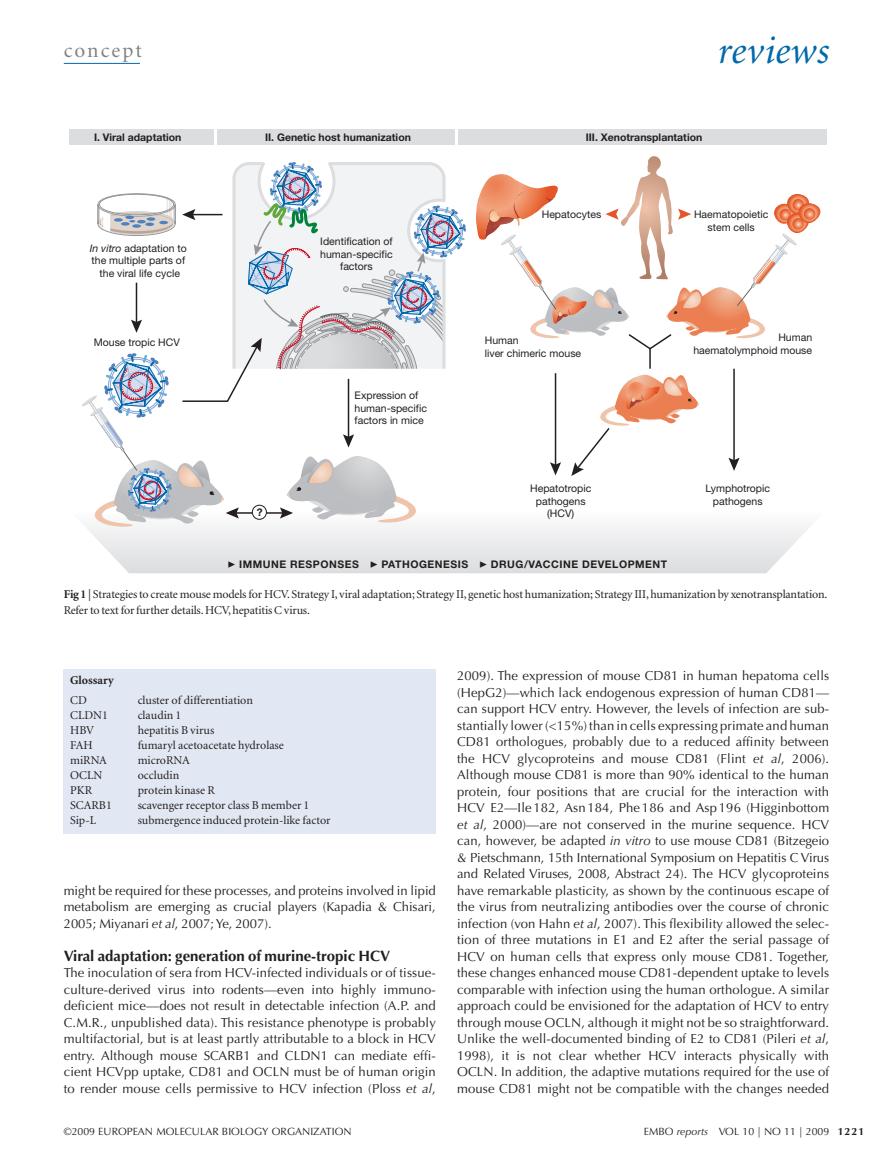
<style>
.page{position:relative;width:893px;height:1174px;background:#fff}
.page>*{position:absolute;margin:0;border:0;box-sizing:border-box;transform-origin:0 0}
.t1{font:italic 39px "Minion";letter-spacing:.01em;color:#0069ab}
.t2{font:21px "Minion";letter-spacing:.1em;color:#808285}
.Crosshead{font:700 15px "Optima";color:#231f20}
.Body{font:13.05px/16.5px "Optima";letter-spacing:.01em;color:#231f20;text-align:justify}
.Box_body{font:12px "Minion";color:#231f20}
.Figure_caption{font:12px/16.5px "Minion";letter-spacing:-.015em;color:#231f20}
.Box_head{font:700 12px "Minion";color:#231f20}
.t3{font:10.5px/12.6px "Helvetica Neue";color:#231f20;text-align:center}
.t4{font:10.5px "Optima";color:#231f20}
.t5{font:700 10.5px "Helvetica Neue";color:#231f20}
.t6{font:700 10.5px "Helvetica Neue";letter-spacing:.05em;color:#231f20}
.t7{font:700 10.5px "Optima";color:#231f20}
.s1{font-style:italic}
.s2{font-family:"Minion Pro";font-size:13.5px}
.s3{font-weight:700}
</style>
<div class="page">
<hr style="left:64px;top:63px;width:76px;height:1px;background:#0069ab">
<svg style="left:87px;top:525px;width:724px;height:48px"></svg>
<div style="left:69px;top:130px;width:144px;height:15px;background:#dcdddf"></div>
<div style="left:217px;top:130px;width:238px;height:15px;background:#dcdddf"></div>
<div style="left:458px;top:130px;width:368px;height:15px;background:#dcdddf"></div>
<svg style="left:82px;top:162px;width:384px;height:366px"></svg>
<svg style="left:475px;top:156px;width:346px;height:320px"></svg>
<div style="left:252px;top:505px;width:14px;height:14px;background:#fff;border-radius:50%"></div>
<div style="left:252px;top:505px;width:15px;height:14px;border:1px solid #231f20;border-radius:50%"></div>
<div style="left:64px;top:669px;width:372px;height:164px;background:#e2e8f3"></div>
<p class="t2" style="left:64px;top:40px;width:80px">concept</p>
<p class="t1" style="left:718px;top:32px;width:113px">reviews</p>
<p class="t5" style="left:94px;top:131px;width:89px">I. Viral adaptation</p>
<p class="t5" style="left:265px;top:131px;width:147px">II. Genetic host humanization</p>
<p class="t5" style="left:586px;top:131px;width:118px">III. Xenotransplantation</p>
<p class="t3" style="left:90px;top:242px;width:99px"><span class="s1">In vitro</span> adaptation to the multiple parts of the viral life cycle</p>
<p class="t3" style="left:94px;top:336px;width:88px">Mouse tropic HCV</p>
<p class="t5" style="left:257px;top:506px;width:7px">?</p>
<p class="t3" style="left:320px;top:235px;width:74px">Identification of human-specific factors</p>
<p class="t3" style="left:355px;top:389px;width:74px;text-align:left">Expression of human-specific factors in mice</p>
<p class="t3" style="left:542px;top:208px;width:61px">Hepatocytes</p>
<p class="t3" style="left:694px;top:208px;width:76px">Haematopoietic stem cells</p>
<p class="t3" style="left:485px;top:334px;width:98px;text-align:left">Human<br>liver chimeric mouse</p>
<p class="t3" style="left:693px;top:331px;width:120px;text-align:right">Human haematolymphoid mouse</p>
<p class="t3" style="left:530px;top:482px;width:63px">Hepatotropic pathogens (HCV)</p>
<p class="t3" style="left:705px;top:482px;width:66px">Lymphotropic pathogens</p>
<p class="t6" style="left:227px;top:558px;width:441px"><span class="s2">▶</span> IMMUNE RESPONSES <span class="s2">▶</span> PATHOGENESIS <span class="s2">▶</span> DRUG/VACCINE DEVELOPMENT</p>
<p class="Figure_caption" style="left:64px;top:586px;width:765px"><span class="s3">Fig 1</span> | Strategies to create mouse models for HCV. Strategy I, viral adaptation; Strategy II, genetic host humanization; Strategy III, humanization by xenotransplantation.<br>Refer to text for further details. HCV, hepatitis C virus.</p>
<p class="Box_head" style="left:70px;top:674px;width:45px">Glossary</p>
<p class="Box_body" style="left:70px;top:694px;width:18px">CD</p>
<p class="Box_body" style="left:138px;top:694px;width:117px">cluster of differentiation</p>
<p class="Box_body" style="left:70px;top:709px;width:39px">CLDN1</p>
<p class="Box_body" style="left:138px;top:709px;width:45px">claudin 1</p>
<p class="Box_body" style="left:70px;top:724px;width:26px">HBV</p>
<p class="Box_body" style="left:138px;top:724px;width:78px">hepatitis B virus</p>
<p class="Box_body" style="left:70px;top:739px;width:24px">FAH</p>
<p class="Box_body" style="left:138px;top:739px;width:148px">fumaryl acetoacetate hydrolase</p>
<p class="Box_body" style="left:70px;top:754px;width:38px">miRNA</p>
<p class="Box_body" style="left:138px;top:754px;width:54px">microRNA</p>
<p class="Box_body" style="left:70px;top:769px;width:34px">OCLN</p>
<p class="Box_body" style="left:138px;top:769px;width:43px">occludin</p>
<p class="Box_body" style="left:70px;top:784px;width:24px">PKR</p>
<p class="Box_body" style="left:138px;top:784px;width:79px">protein kinase R</p>
<p class="Box_body" style="left:70px;top:799px;width:43px">SCARB1</p>
<p class="Box_body" style="left:138px;top:799px;width:173px">scavenger receptor class B member 1</p>
<p class="Box_body" style="left:70px;top:814px;width:27px">Sip‑L</p>
<p class="Box_body" style="left:138px;top:814px;width:194px">submergence induced protein-like factor</p>
<p class="Body" style="left:64px;top:882px;width:374px">might be required for these processes, and proteins involved in lipid metabolism are emerging as crucial players (Kapadia &amp; Chisari, 2005; Miyanari <span class="s1">et al</span>, 2007; Ye, 2007).</p>
<p class="Crosshead" style="left:64px;top:947px;width:328px">Viral adaptation: generation of murine-tropic HCV</p>
<p class="Body" style="left:64px;top:965px;width:374px">The inoculation of sera from HCV-infected individuals or of tissue&shy;culture-derived virus into rodents—even into highly immuno&shy;deficient mice—does not result in detectable infection (A.P. and C.M.R., unpublished data). This resistance phenotype is probably multifactorial, but is at least partly attributable to a block in HCV entry. Although mouse SCAR</p>
<p class="Body" style="left:64px;top:1047px;width:374px;text-indent:172px">B1 and CLDN1 can mediate effi&shy;cient HCVpp uptake, CD81 and OCLN must be of human origin to render mouse cells permissive to HCV infection (Ploss <span class="s1">et al</span>,</p>
<p class="Body" style="left:457px;top:668px;width:374px">2009). The expression of mouse CD81 in human hepatoma cells (HepG2)—which lack endogenous expression of human CD81— can support HCV entry. However, the levels of infection are sub&shy;stantially lower (&lt;15%) than in cells expressing primate and human CD81 orthologues, probably due to a reduced affinity between the HCV glycoproteins and mouse CD81 (Flint <span class="s1">et al</span>, 2006).<br>Although mouse CD81 is more than 90% identical to the human protein, four positions that are crucial for the interaction with HCV E2—I le 182, Asn 184, Phe 186 and Asp 196 (Higginbottom <span class="s1">et al</span>, 2000)—are not conserved in the murine sequence. HCV can, however, be adapted <span class="s1">in vitro</span> to use mouse CD81 (Bitzegeio &amp; Pietschmann, 15th I nternational Symposium on Hepatitis C Virus and Related Viruses, 2008, Abstract 24). The HCV glycoproteins have remarkable plasticity, as shown by the continuous escape of the virus from neutralizing antibodies over the course of chronic infection (von Hahn <span class="s1">et al</span>, 2007). This flexibility allowed the selec&shy;tion of three mutations in E1 and E2 after the serial passage of HCV on human cells that express only mouse CD81. Together, these changes enhanced mouse CD81-dependent uptake to levels comparable with infection using the human orthologue. A similar approach could be envisioned for the adaptation of HCV to entry through mouse OCLN, although it might not be so straightforward.<br>U nlike the well-documented binding of E2 to CD81 (Pileri <span class="s1">et al</span>, 1998), it is not clear whether HCV interacts physically with OCLN. I n addition, the adaptive mutations required for the use of mouse CD81 might not be compatible with the changes needed</p>
<p class="t4" style="left:64px;top:1125px;width:109px">©2009 Euro pean Mole</p>
<p class="t4" style="left:185px;top:1125px;width:55px">cular Biolo</p>
<p class="t4" style="left:254px;top:1125px;width:88px">gy Organ ization</p>
<p class="t4" style="left:644px;top:1125px;width:187px">EMBO <span class="s1">reports</span> VOL 10 | NO 11 | 2009</p>
<p class="t7" style="left:838px;top:1125px;width:28px">1221</p>
</div>
